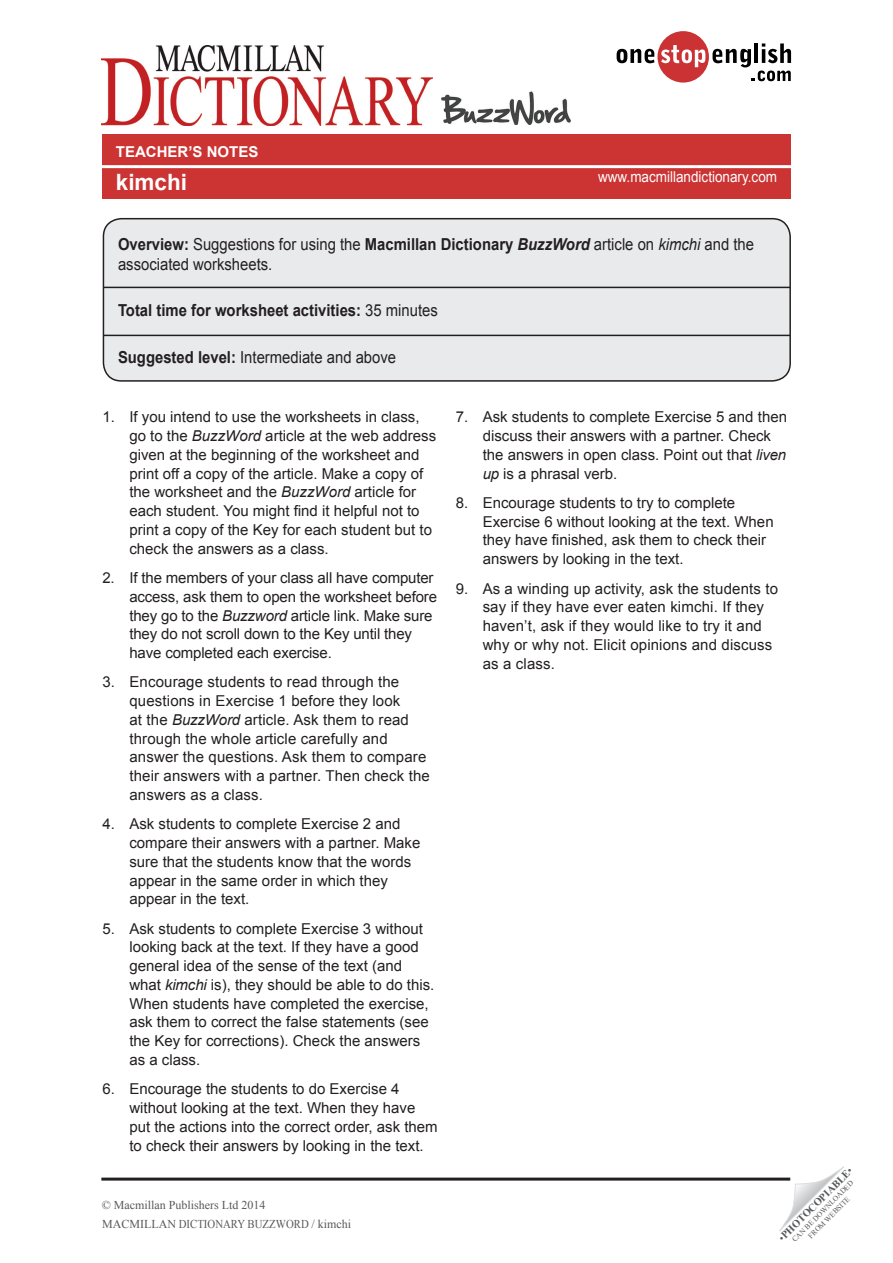
<style>
.page{position:relative;width:893px;height:1263px;background:#fff}
.page>*{position:absolute;margin:0;border:0;box-sizing:border-box;transform-origin:0 0}
.t1{font:700 22.5px "Arial";color:#fff}
.TG_notes{font:16.5px/19.5px "Arial";color:#231f20;scale:.9 1}
.TG_notes-2{font:700 16.5px "Arial";color:#231f20;scale:.9 1}
.t2{font:15px/18.8px "Arial";color:#231f20}
.TG_notes-3{font:15px "Arial";color:#fff;scale:.9 1}
.Gap_fill_text{font:700 15px "Arial";color:#fff}
.t3{font:12px "Times New Roman";color:#57585a}
.t4{font:700 10.5px "Times New Roman";color:#57585a}
.t5{font:7.5px "Times New Roman";color:#57585a}
.s1{font-weight:700}
.s2{font-weight:700;font-style:italic}
.s3{font-style:italic}
.s4{font-weight:400}
</style>
<div class="page">
<svg style="left:617px;top:31px;width:174px;height:52px"></svg>
<div style="left:102px;top:134px;width:689px;height:65px;background:#c33"></div>
<svg style="left:779px;top:1167px;width:65px;height:64px"></svg>
<img style="left:101px;top:46px;width:331px;height:79px">
<hr style="left:101px;top:1177px;width:689px;height:3px;background:#231f20">
<div style="left:103px;top:219px;width:687px;height:162px;background:#e9eaeb;border-radius:18px"></div>
<div style="left:103px;top:218px;width:688px;height:164px;border:2px solid #231f20;border-radius:18px"></div>
<hr style="left:103px;top:287px;width:687px;height:1px;background:#231f20">
<hr style="left:103px;top:335px;width:687px;height:1px;background:#231f20">
<img style="left:442px;top:92px;width:128px;height:33px">
<hr style="left:101px;top:165px;width:690px;height:3px;background:#fff">
<p class="Gap_fill_text" style="left:116px;top:141px;width:144px">TEACHER’S NOTES</p>
<p class="t1" style="left:116px;top:167px;width:73px">kimchi</p>
<p class="TG_notes-3" style="left:598px;top:167px;width:200px">www.macmillandictionary.com</p>
<p class="TG_notes" style="left:118px;top:235px;width:708px"><span class="s1">Overview:</span> Suggestions for using the <span class="s1">Macmillan Dictionary</span> <span class="s2">BuzzWord</span> article on <span class="s3">kimchi</span> and the associated worksheets.</p>
<p class="TG_notes-2" style="left:118px;top:299px;width:357px">Total time for worksheet activities: <span class="s4">35 minutes</span></p>
<p class="TG_notes" style="left:118px;top:347px;width:311px"><span class="s1">Suggested level:</span> Intermediate and above</p>
<p class="t2" style="left:129px;top:408px;width:308px;text-indent:-27px">1. If you intend to use the worksheets in class, go to the <span class="s3">BuzzWord</span> article at the web address given at the beginning of the worksheet and print off a copy of the article. Make a copy of the worksheet and the <span class="s3">BuzzWord</span> article for each student. You might find it helpful not to print a copy of the Key for each student but to check the answers as a class.</p>
<p class="t2" style="left:129px;top:568px;width:309px;text-indent:-27px">2. If the members of your class all have computer access, ask them to open the worksheet before they go to the <span class="s3">Buzzword</span> article link. Make sure they do not scroll down to the Key until they have completed each exercise.</p>
<p class="t2" style="left:129px;top:673px;width:302px;text-indent:-27px">3. Encourage students to read through the questions in Exercise 1 before they look<br>at the <span class="s3">BuzzWord</span> article. Ask them to read through the whole article carefully and answer the questions. Ask them to compare their answers with a partner. Then check the answers as a class.</p>
<p class="t2" style="left:129px;top:815px;width:292px;text-indent:-27px">4. Ask students to complete Exercise 2 and compare their answers with a partner. Make sure that the students know that the words appear in the same order in which they appear in the text.</p>
<p class="t2" style="left:129px;top:919px;width:306px;text-indent:-27px">5. Ask students to complete Exercise 3 without looking back at the text. If they have a good general idea of the sense of the text (and what <span class="s3">kimchi</span> is), they should be able to do this.<br>When students have completed the exercise, ask them to correct the false statements (see the Key for corrections). Check the answers as a class.</p>
<p class="t2" style="left:129px;top:1080px;width:310px;text-indent:-27px">6. Encourage the students to do Exercise 4 without looking at the text. When they have put the actions into the correct order, ask them to check their answers by looking in the text.</p>
<p class="t3" style="left:102px;top:1197px;width:165px">© Macmillan Publishers Ltd 2014</p>
<p class="t3" style="left:102px;top:1215px;width:251px">MACMILLAN DICTIONARY BUZZWORD / kimchi</p>
<p class="t2" style="left:483px;top:408px;width:306px;text-indent:-27px">7. Ask students to complete Exercise 5 and then discuss their answers with a partner. Check the answers in open class. Point out that <span class="s3">liven up</span> is a phrasal verb.</p>
<p class="t2" style="left:483px;top:493px;width:292px;text-indent:-27px">8. Encourage students to try to complete Exercise 6 without looking at the text. When they have finished, ask them to check their answers by looking in the text.</p>
<p class="t2" style="left:483px;top:579px;width:297px;text-indent:-27px">9. As a winding up activity, ask the students to say if they have ever eaten kimchi. If they haven’t, ask if they would like to try it and why or why not. Elicit opinions and discuss as a class.</p>
<p class="t4" style="left:775px;top:1234px;width:101px;rotate:-45deg"><span class="s4">•</span>PHOTOCOPIABLE<span class="s4">•</span></p>
<p class="t5" style="left:790px;top:1237px;width:85px;rotate:-45deg">CAN BE DOWNLOADED</p>
<p class="t5" style="left:806px;top:1233px;width:57px;rotate:-45deg">FROM WEBSITE</p>
</div>
